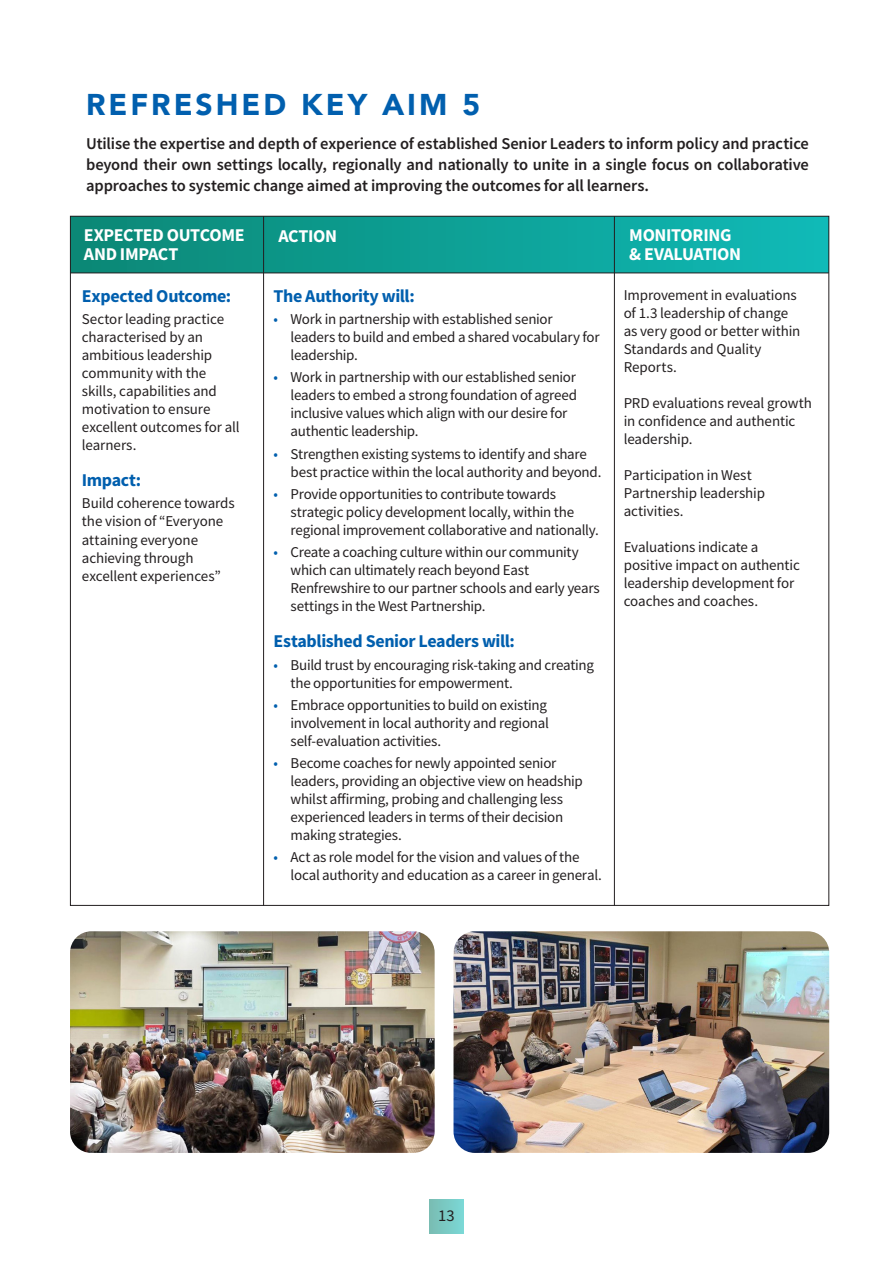
<style>
.page{position:relative;width:893px;height:1263px;background:#fff}
.page>*{position:absolute;margin:0;border:0;box-sizing:border-box;transform-origin:0 0}
.t1{font:900 30px "Avenir";letter-spacing:.1em;color:#015fae}
.t2{font:700 18px "Source Sans Pro";letter-spacing:-.02em;color:#015fae}
.t3{font:700 18px/19.5px "Source Sans Pro";letter-spacing:-.02em;color:#fff}
.t4{font:600 16.5px/21px "Source Sans Pro";letter-spacing:-.01em;color:#231f20;text-align:justify}
.t5{font:16.5px "Source Sans Pro";color:#231f20}
.t6{font:15px/18px "Source Sans Pro";letter-spacing:-.015em;color:#231f20}
.s1{color:#015fae}
</style>
<div class="page">
<div style="left:429px;top:1199px;width:34px;height:34px;background:linear-gradient(to right,#79bcb2,#7bd7d4)"></div>
<div style="left:70px;top:216px;width:759px;height:57px;background:linear-gradient(to right,#0b8775,#10bab7)"></div>
<hr style="left:263px;top:216px;width:1px;height:690px;background:#231f20">
<hr style="left:614px;top:216px;width:1px;height:690px;background:#231f20">
<hr style="left:70px;top:273px;width:759px;height:1px;background:#231f20">
<img style="left:70px;top:931px;width:365px;height:222px">
<img style="left:453px;top:931px;width:376px;height:222px">
<p class="t1" style="left:86px;top:79px;width:395px">REFRESHED KEY AIM 5</p>
<p class="t4" style="left:86px;top:133px;width:724px">Utilise the expertise and depth of experience of established Senior Leaders to inform policy and practice beyond their own settings locally, regionally and nationally to unite in a single focus on collaborative approaches to systemic change aimed at improving the outcomes for all learners.</p>
<p class="t3" style="left:84px;top:225px;width:162px">EXPECTED OUTCOME<br>AND IMPACT</p>
<p class="t3" style="left:278px;top:226px;width:60px">ACTION</p>
<p class="t3" style="left:629px;top:225px;width:113px">MONITORING &amp; EVALUATION</p>
<p class="t2" style="left:82px;top:284px;width:151px">Expected Outcome:</p>
<p class="t6" style="left:82px;top:310px;width:159px">Sector leading practice characterised by an ambitious leadership community with the skills, capabilities and motivation to ensure excellent outcomes for all learners.</p>
<p class="t2" style="left:82px;top:468px;width:61px">Impact:</p>
<p class="t6" style="left:82px;top:494px;width:154px">Build coherence towards the vision of “Everyone attaining everyone achieving through excellent experiences”</p>
<p class="t2" style="left:274px;top:284px;width:143px">The Authority will:</p>
<p class="t6" style="left:291px;top:310px;width:310px;text-indent:-17px"><span class="s1">•</span> Work in partnership with established senior leaders to build and embed a shared vocabulary for leadership.</p>
<p class="t6" style="left:291px;top:368px;width:288px;text-indent:-17px"><span class="s1">•</span> Work in partnership with our established senior leaders to embed a strong foundation of agreed inclusive values which align with our desire for authentic leadership.</p>
<p class="t6" style="left:291px;top:445px;width:312px;text-indent:-17px"><span class="s1">•</span> Strengthen existing systems to identify and share best practice within the local authority and beyond.</p>
<p class="t6" style="left:291px;top:485px;width:310px;text-indent:-17px"><span class="s1">•</span> Provide opportunities to contribute towards strategic policy development locally, within the regional improvement collaborative and nationally.</p>
<p class="t6" style="left:291px;top:543px;width:311px;text-indent:-17px"><span class="s1">•</span> Create a coaching culture within our community which can ultimately reach beyond East Renfrewshire to our partner schools and early years settings in the West Partnership.</p>
<p class="t2" style="left:274px;top:629px;width:243px">Established Senior Leaders will:</p>
<p class="t6" style="left:291px;top:655px;width:305px;text-indent:-17px"><span class="s1">•</span> Build trust by encouraging risk-taking and creating the opportunities for empowerment.</p>
<p class="t6" style="left:291px;top:696px;width:260px;text-indent:-17px"><span class="s1">•</span> Embrace opportunities to build on existing involvement in local authority and regional self-evaluation activities.</p>
<p class="t6" style="left:291px;top:754px;width:294px;text-indent:-17px"><span class="s1">•</span> Become coaches for newly appointed senior leaders, providing an objective view on headship whilst affirming, probing and challenging less experienced leaders in terms of their decision making strategies.</p>
<p class="t6" style="left:291px;top:848px;width:313px;text-indent:-17px"><span class="s1">•</span> Act as role model for the vision and values of the local authority and education as a career in general.</p>
<p class="t6" style="left:624px;top:286px;width:178px">Improvement in evaluations of 1.3 leadership of change as very good or better within<br>Standards and Quality<br>Reports.</p>
<p class="t6" style="left:624px;top:394px;width:190px">PRD evaluations reveal growth in confidence and authentic leadership.</p>
<p class="t6" style="left:624px;top:466px;width:143px">Participation in West<br>Partnership leadership activities.</p>
<p class="t6" style="left:624px;top:538px;width:178px">Evaluations indicate a positive impact on authentic leadership development for coaches and coaches.</p>
<p class="t5" style="left:438px;top:1205px;width:18px">13</p>
</div>
